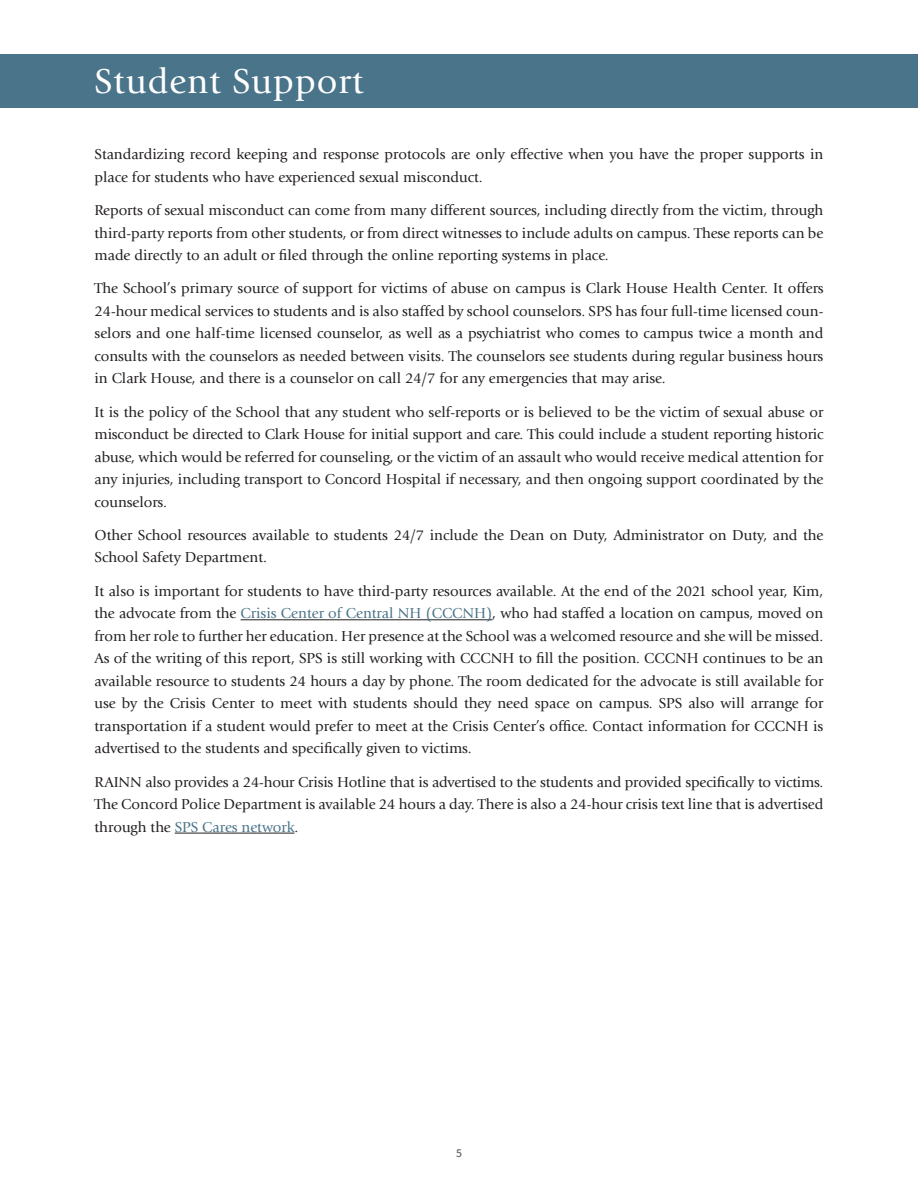
<style>
.page{position:relative;width:918px;height:1188px;background:#fff}
.page>*{position:absolute;margin:0;border:0;box-sizing:border-box;transform-origin:0 0}
.subhead{font:36px "Giovanni Std";letter-spacing:.03em;color:#fff}
.body{font:15px/22.5px "Giovanni Std";color:#231f20;text-align:justify}
.t1{font:500 10.5px "Noto Sans JP";color:#63656a}
.s1{color:#49748a}
</style>
<div class="page">
<div style="left:0;top:54px;width:918px;height:54px;background:#49748a"></div>
<hr style="left:241px;top:619px;width:251px;height:1px;background:#231f20">
<hr style="left:175px;top:833px;width:120px;height:1px;background:#231f20">
<p class="subhead" style="left:110px;top:60px;width:346px">PS Sta us Assessment</p>
<p class="subhead" style="left:94px;top:61px;width:271px">Student Support</p>
<p class="body" style="left:94px;top:143px;width:731px">Standardizing record keeping and response protocols are only effective when you have the proper supports in place for students who have experienced sexual misconduct.</p>
<p class="body" style="left:94px;top:199px;width:731px">Reports of sexual misconduct can come from many different sources, including directly from the victim, through third-party reports from other students, or from direct witnesses to include adults on campus. These reports can be made directly to an adult or filed through the online reporting systems in place.</p>
<p class="body" style="left:94px;top:277px;width:731px">The School’s primary source of support for victims of abuse on campus is Clark House Health Center. It offers 24-hour medical services to students and is also staffed by school counselors. SPS has four full-time licensed coun&shy;selors and one half-time licensed counselor, as well as a psychiatrist who comes to campus twice a month and consults with the counselors as needed between visits. The counselors see students during regular business hours in Clark House, and there is a counselor on call 24/7 for any emergencies that may arise.</p>
<p class="body" style="left:94px;top:401px;width:731px">It is the policy of the School that any student who self-reports or is believed to be the victim of sexual abuse or misconduct be directed to Clark House for initial support and care. This could include a student reporting historic abuse, which would be referred for counseling, or the victim of an assault who would receive medical attention for any injuries, including transport to Concord Hospital if necessary, and then ongoing support coordinated by the counselors.</p>
<p class="body" style="left:94px;top:524px;width:730px">Other School resources available to students 24/7 include the Dean on Duty, Administrator on Duty, and the<br>School Safety Department.</p>
<p class="body" style="left:94px;top:580px;width:731px">It also is important for students to have third-party resources available. At the end of the 2021 school year, Kim, the advocate from the <span class="s1">Crisis Center of Central NH (CCCNH)</span>, who had staffed a location on campus, moved on from her role to further her education. Her presence at the School was a welcomed resource and she will be missed.<br>As of the writing of this report, SPS is still working with CCCNH to fill the position. CCCNH continues to be an available resource to students 24 hours a day by phone. The room dedicated for the advocate is still available for use by the Crisis Center to meet with students should they need space on campus. SPS also will arrange for transportation if a student would prefer to meet at the Crisis Center’s office. Contact information for CCCNH is advertised to the students and specifically given to victims.</p>
<p class="body" style="left:94px;top:771px;width:730px">RAINN also provides a 24-hour Crisis Hotline that is advertised to the students and provided specifically to victims.<br>The Concord Police Department is available 24 hours a day. There is also a 24-hour crisis text line that is advertised through the <span class="s1">SPS Cares network</span>.</p>
<p class="t1" style="left:456px;top:1148px;width:7px">5</p>
</div>
